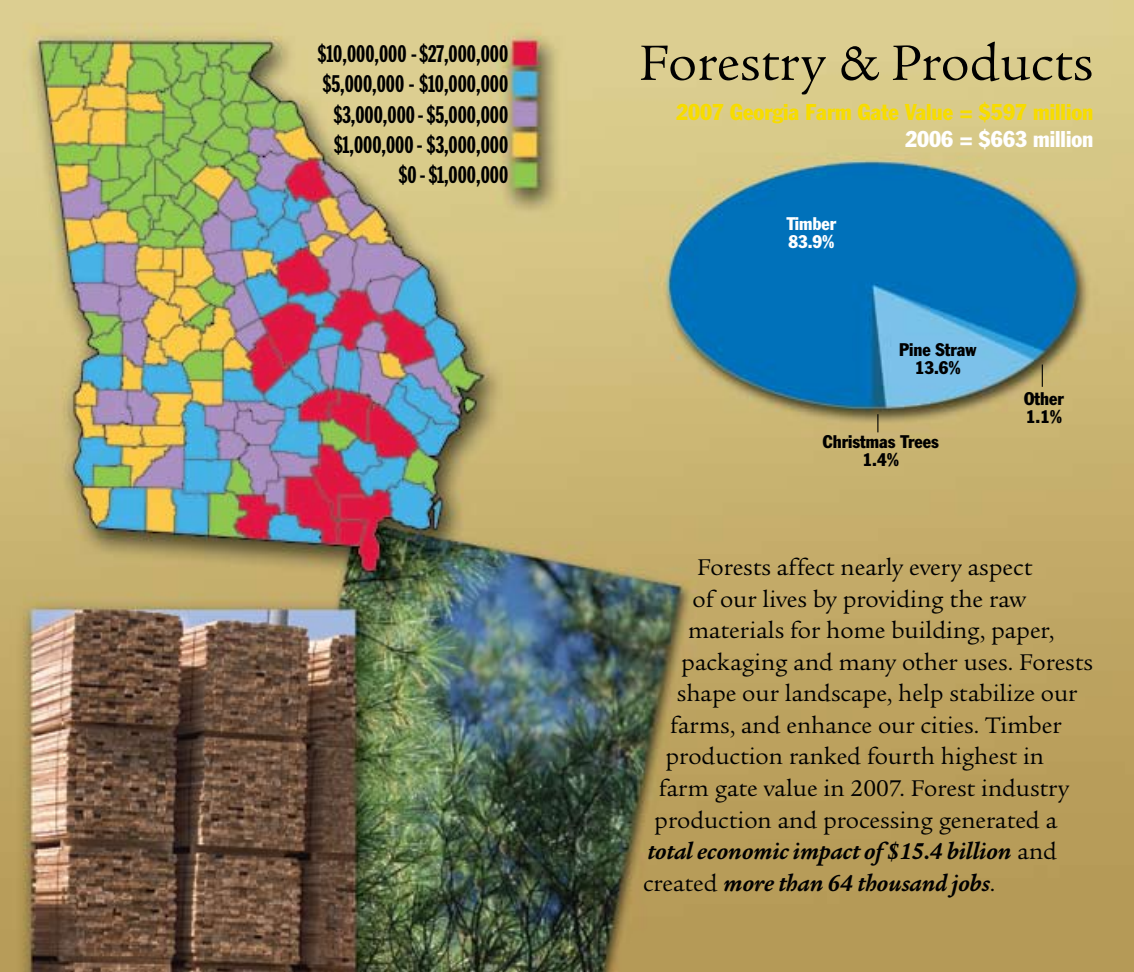
<style>
.page{position:relative;width:1134px;height:972px;background:#fff}
.page>*{position:absolute;margin:0;border:0;box-sizing:border-box;transform-origin:0 0}
.t1{font:54px "Legacy Ser ITC";color:#000}
.t2{font:24.75px "Legacy Ser ITC";color:#000}
.t3{font:italic 700 24.75px "Legacy Ser ITC";color:#000}
.t4{font:23.62px/30.4px "Franklin Gothic Extra Cond";color:#000;text-align:right}
.t5{font:condensed 22.5px "Franklin Gothic";color:#f7dc00}
.t6{font:condensed 22.5px "Franklin Gothic";color:#fff}
.t7{font:condensed 18px/18px "Franklin Gothic";color:#000;text-align:center}
.t8{font:condensed 18px/18px "Franklin Gothic";color:#fff}
.s1{font-weight:400;font-style:normal}
</style>
<div class="page">
<img style="left:0;top:0;width:1134px;height:972px">
<svg style="left:877px;top:414px;width:1px;height:18px"></svg>
<svg style="left:1042px;top:365px;width:1px;height:22px"></svg>
<p class="t4" style="left:318px;top:39px;width:192px">$10,000,000 - $27,000,000 $5,000,000 - $10,000,000 $3,000,000 - $5,000,000 $1,000,000 - $3,000,000 $0 - $1,000,000</p>
<h1 class="t1" style="left:639px;top:32px;width:456px">Forestry &amp; Products</h1>
<p class="t5" style="left:676px;top:99px;width:419px">2007 Georgia Farm Gate Value = $597 million</p>
<p class="t6" style="left:905px;top:126px;width:190px">2006 = $663 million</p>
<p class="t8" style="left:787px;top:214px;width:51px">Timber<br>83.9%</p>
<p class="t7" style="left:899px;top:340px;width:79px">Pine Straw<br>13.6%</p>
<p class="t7" style="left:823px;top:432px;width:117px">Christmas Trees<br>1.4%</p>
<p class="t7" style="left:1024px;top:389px;width:41px;text-align:left">Other<br>1.1%</p>
<p class="t2" style="left:697px;top:554px;width:337px">Forests affect nearly every aspect</p>
<p class="t2" style="left:693px;top:585px;width:335px">of our lives by providing the raw</p>
<p class="t2" style="left:688px;top:617px;width:368px">materials for home building, paper,</p>
<p class="t2" style="left:681px;top:648px;width:413px">packaging and many other uses. Forests</p>
<p class="t2" style="left:677px;top:680px;width:402px">shape our landscape, help stabilize our</p>
<p class="t2" style="left:670px;top:711px;width:393px">farms, and enhance our cities. Timber</p>
<p class="t2" style="left:666px;top:743px;width:380px">production ranked fourth highest in</p>
<p class="t2" style="left:659px;top:774px;width:412px">farm gate value in 2007. Forest industry</p>
<p class="t2" style="left:654px;top:806px;width:404px">production and processing generated a</p>
<p class="t3" style="left:648px;top:837px;width:411px">total economic impact of $15.4 billion <span class="s1">and</span></p>
<p class="t3" style="left:643px;top:869px;width:354px"><span class="s1">created</span> more than 64 thousand jobs<span class="s1">.</span></p>
</div>
